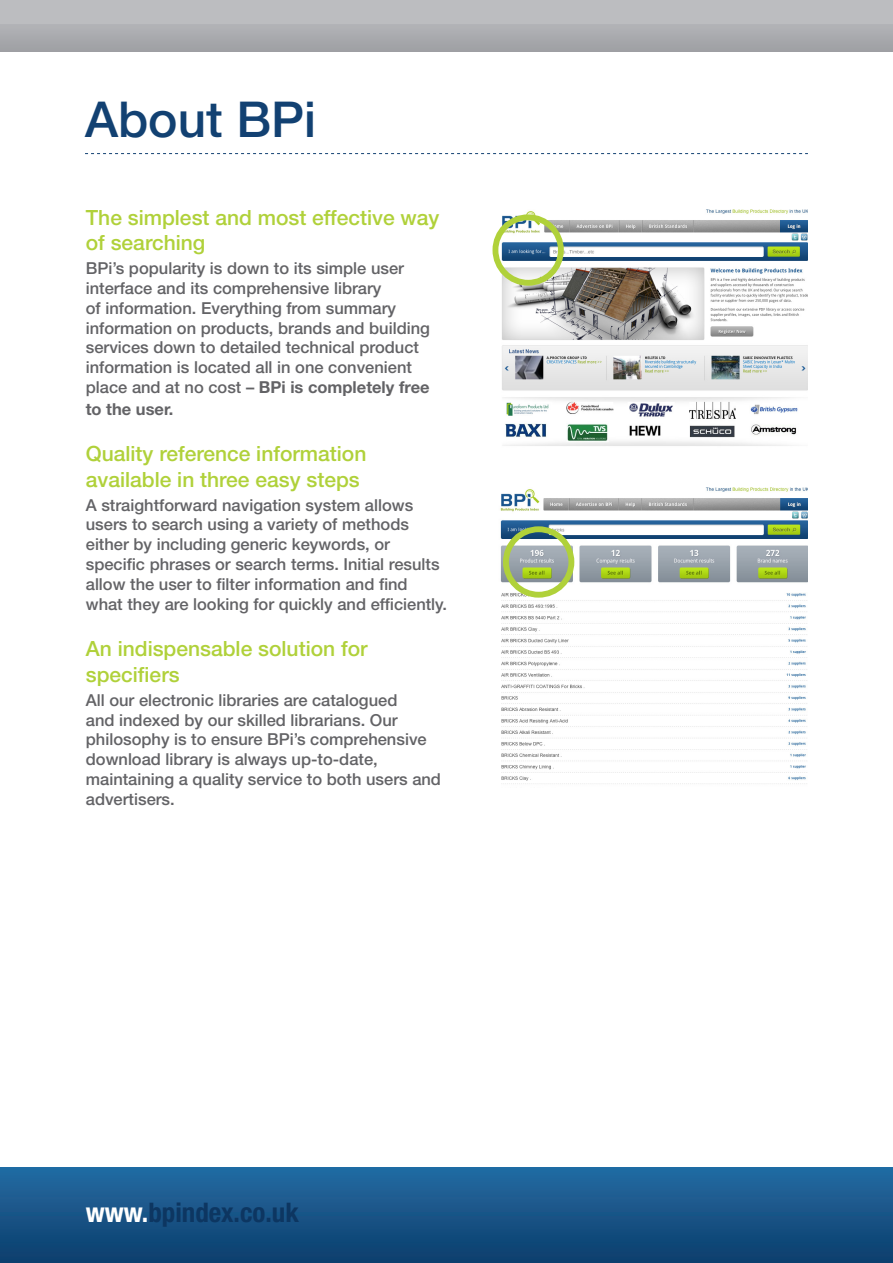
<style>
.page{position:relative;width:893px;height:1263px;background:#fff}
.page>*{position:absolute;margin:0;border:0;box-sizing:border-box;transform-origin:0 0}
.t1{font:500 49.5px "Helvetica Neue LT Std";color:#124172}
.t2{font:700 condensed 27px "Helvetica Neue LT Std";color:#0d3661}
.t3{font:500 21px/25.2px "Helvetica Neue LT Std";color:#b0d13a}
.t4{font:500 16.5px/19.8px "Helvetica Neue LT Std";color:#636366}
.t5{font:700 16.5px "Helvetica Neue LT Std";color:#636366}
.s1{font-weight:700}
.s2{color:#fff}
</style>
<div class="page">
<div style="left:0;top:1167px;width:893px;height:96px;background:linear-gradient(to bottom,#246ba3,#0c3e6d)"></div>
<div style="left:0;top:0;width:893px;height:52px;background:#bcbdc0"></div>
<div style="left:0;top:25px;width:893px;height:26px;background:#a8aaad"></div>
<img style="left:499px;top:209px;width:309px;height:237px">
<img style="left:500px;top:487px;width:308px;height:297px">
<div style="left:492px;top:214px;width:72px;height:72px;border:6px solid #b0d13a;border-radius:50%"></div>
<div style="left:503px;top:526px;width:71px;height:72px;border:6px solid #b0d13a;border-radius:50%"></div>
<svg style="left:85px;top:153px;width:723px;height:1px"></svg>
<p class="t1" style="left:85px;top:89px;width:233px">About BPi</p>
<p class="t3" style="left:86px;top:205px;width:355px">The simplest and most effective way of searching</p>
<p class="t4" style="left:86px;top:258px;width:346px">BPi’s popularity is down to its simple user interface and its comprehensive library<br>of information. Everything from summary information on products, brands and building services down to detailed technical product information is located all in one convenient place and at no cost – <span class="s1">BPi is completely free</span></p>
<p class="t5" style="left:86px;top:398px;width:89px">to the user.</p>
<p class="t3" style="left:86px;top:441px;width:282px">Quality reference information available in three easy steps</p>
<p class="t4" style="left:86px;top:495px;width:363px">A straightforward navigation system allows users to search using a variety of methods either by including generic keywords, or specific phrases or search terms. Initial results allow the user to filter information and find what they are looking for quickly and efficiently.</p>
<p class="t3" style="left:86px;top:636px;width:283px">An indispensable solution for specifiers</p>
<p class="t4" style="left:86px;top:690px;width:357px">All our electronic libraries are catalogued<br>and indexed by our skilled librarians. Our philosophy is to ensure BPi’s comprehensive download library is always up-to-date, maintaining a quality service to both users and advertisers.</p>
<p class="t2" style="left:86px;top:1196px;width:215px"><span class="s2">www.</span>bpindex.co.uk</p>
</div>
